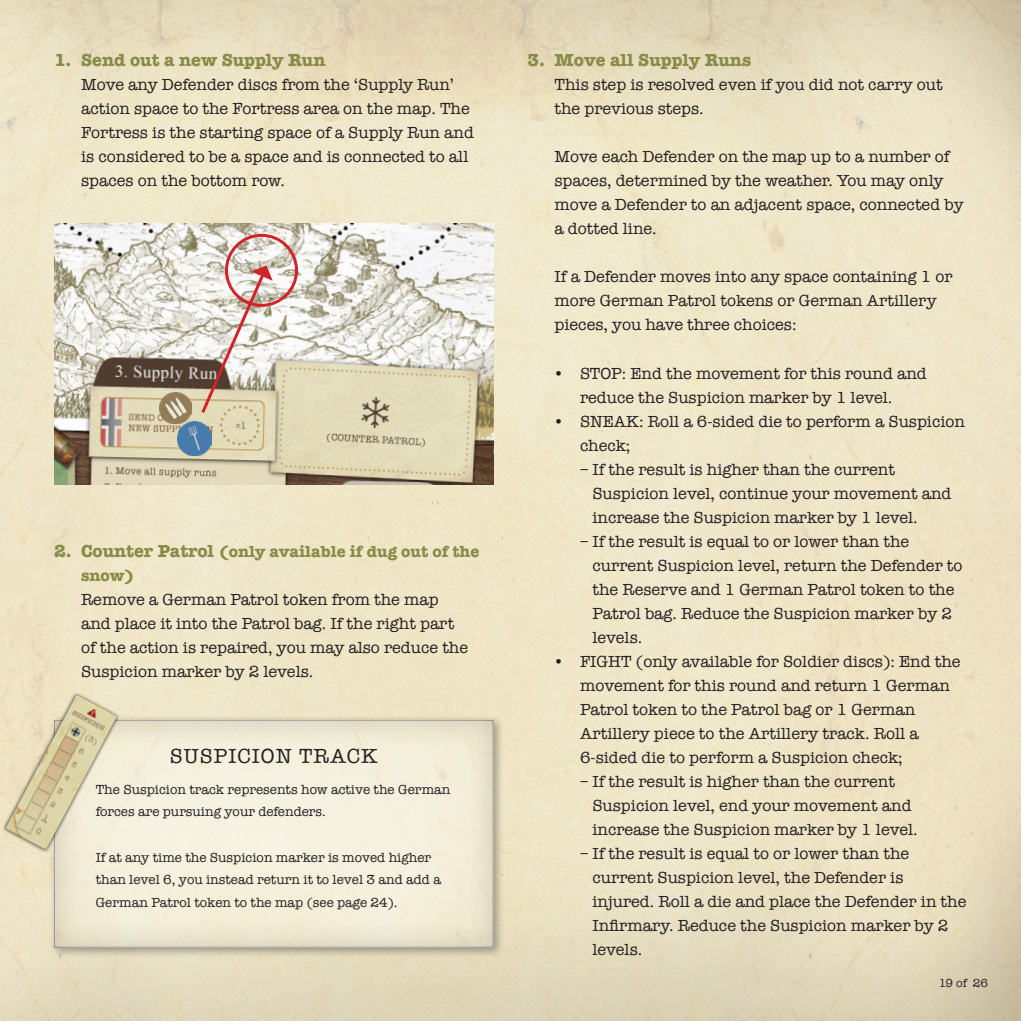
<style>
.page{position:relative;width:1021px;height:1021px;background:#fff}
.page>*{position:absolute;margin:0;border:0;box-sizing:border-box;transform-origin:0 0}
.t1{font:21px "American Typewriter";letter-spacing:.05em;color:#231f20}
.t2{font:700 18px "American Typewriter";color:#888c48}
.t3{font:16.5px/24px "American Typewriter";color:#231f20}
.t4{font:13.5px/22.5px "American Typewriter";color:#231f20}
.t5{font:12px "American Typewriter";color:#231f20}
.s1{font-weight:700;font-size:18px;color:#888c48}
.s2{font-weight:700;color:#888c48}
</style>
<div class="page">
<img style="left:0;top:0;width:1020px;height:1020px">
<div style="left:49px;top:714px;width:456px;height:244px;background:#231f20;opacity:.41"></div>
<div style="left:51px;top:717px;width:443px;height:231px;background:#231f20;opacity:.19"></div>
<img style="left:0;top:680px;width:133px;height:186px">
<img style="left:54px;top:223px;width:439px;height:262px">
<img style="left:160px;top:392px;width:32px;height:32px">
<img style="left:178px;top:422px;width:33px;height:33px">
<div style="left:225px;top:234px;width:73px;height:73px;border:3px solid #d1232a;border-radius:50%"></div>
<svg style="left:199px;top:265px;width:74px;height:151px"></svg>
<p class="t2" style="left:54px;top:45px;width:273px">1. Send out a new Supply Run</p>
<p class="t3" style="left:81px;top:72px;width:394px">Move any Defender discs from the ‘Supply Run’ action space to the Fortress area on the map. The Fortress is the starting space of a Supply Run and is considered to be a space and is connected to all spaces on the bottom row.</p>
<p class="t3" style="left:81px;top:538px;width:400px;text-indent:-27px"><span class="s1">2. Counter Patrol</span> <span class="s2">(only available if dug out of the snow)<br></span>Remove a German Patrol token from the map<br>and place it into the Patrol bag. If the right part<br>of the action is repaired, you may also reduce the Suspicion marker by 2 levels.</p>
<p class="t1" style="left:170px;top:739px;width:209px">SUSPICION TRACK</p>
<p class="t4" style="left:96px;top:777px;width:356px">The Suspicion track represents how active the German forces are pursuing your defenders.</p>
<p class="t4" style="left:96px;top:845px;width:347px">If at any time the Suspicion marker is moved higher than level 6, you instead return it to level 3 and add a<br>German Patrol token to the map (see page 24).</p>
<p class="t2" style="left:527px;top:45px;width:225px">3. Move all Supply Runs</p>
<p class="t3" style="left:554px;top:72px;width:390px">This step is resolved even if you did not carry out the previous steps.</p>
<p class="t3" style="left:554px;top:144px;width:410px">Move each Defender on the map up to a number of spaces, determined by the weather. You may only move a Defender to an adjacent space, connected by a dotted line.</p>
<p class="t3" style="left:554px;top:264px;width:400px">If a Defender moves into any space containing 1 or more German Patrol tokens or German Artillery pieces, you have three choices:</p>
<p class="t3" style="left:553px;top:360px;width:375px;text-align:center">• STOP: End the movement for this round and reduce the Suspicion marker by 1 level.</p>
<p class="t3" style="left:580px;top:408px;width:386px;text-indent:-27px">• SNEAK: Roll a 6-sided die to perform a Suspicion check;</p>
<p class="t3" style="left:592px;top:456px;width:360px;text-indent:-12px">– If the result is higher than the current<br>Suspicion level, continue your movement and increase the Suspicion marker by 1 level.</p>
<p class="t3" style="left:592px;top:528px;width:371px;text-indent:-12px">– If the result is equal to or lower than the current Suspicion level, return the Defender to the Reserve and 1 German Patrol token to the Patrol bag. Reduce the Suspicion marker by 2 levels.</p>
<p class="t3" style="left:580px;top:648px;width:382px;text-indent:-27px">• FIGHT (only available for Soldier discs): End the movement for this round and return 1 German Patrol token to the Patrol bag or 1 German Artillery piece to the Artillery track. Roll a 6-sided die to perform a Suspicion check;</p>
<p class="t3" style="left:592px;top:768px;width:327px;text-indent:-12px">– If the result is higher than the current<br>Suspicion level, end your movement and increase the Suspicion marker by 1 level.</p>
<p class="t3" style="left:592px;top:840px;width:375px;text-indent:-12px">– If the result is equal to or lower than the current Suspicion level, the Defender is injured. Roll a die and place the Defender in the Infirmary. Reduce the Suspicion marker by 2 levels.</p>
<p class="t5" style="left:938px;top:974px;width:51px">19 of 26</p>
</div>
